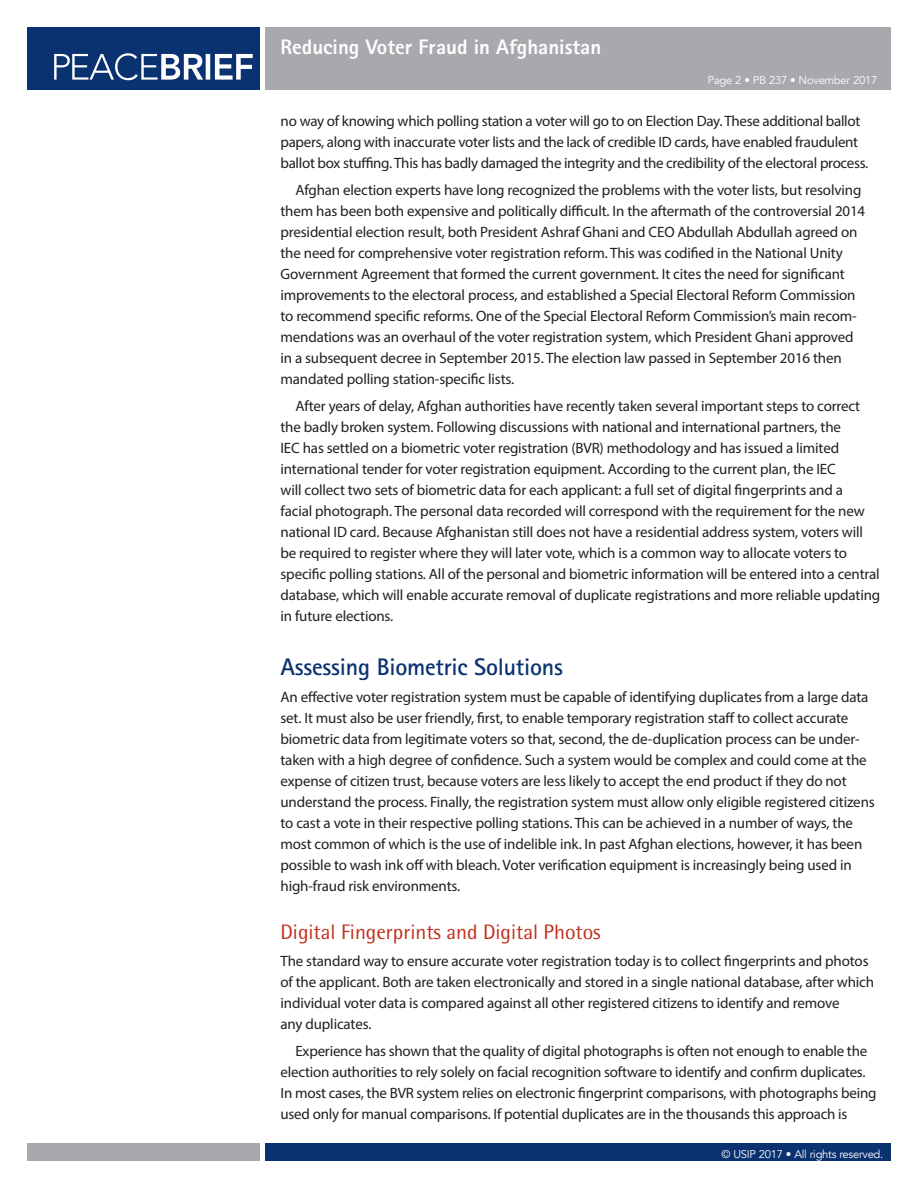
<style>
.page{position:relative;width:918px;height:1188px;background:#fff}
.page>*{position:absolute;margin:0;border:0;box-sizing:border-box;transform-origin:0 0}
.A1_head{font:700 24px "Rotis Sans Serif";letter-spacing:-.01em;color:#0b3270}
.A2_head{font:21px "Rotis Semi Sans";color:#c02d19}
.t1{font:800 21px "Rotis Sans Serif";color:#fff}
.bodytext_indent{font:15px/21px "Myriad Pro";letter-spacing:-.01em;color:#231f20}
.bodytext{font:15px/21px "Myriad Pro";letter-spacing:-.01em;color:#231f20}
.t2{font:11.25px "Avenir";letter-spacing:-.025em;color:#fff}
</style>
<div class="page">
<div style="left:265px;top:1143px;width:626px;height:18px;background:#0b3270"></div>
<div style="left:27px;top:1143px;width:233px;height:18px;background:#a8a9ad"></div>
<div style="left:265px;top:27px;width:626px;height:63px;background:#a8a9ad"></div>
<div style="left:27px;top:27px;width:233px;height:63px;background:#0b3270"></div>
<svg style="left:54px;top:53px;width:199px;height:27px"></svg>
<h2 class="t1" style="left:280px;top:34px;width:322px">Reducing Voter Fraud in Afghanistan</h2>
<p class="t2" style="left:708px;top:73px;width:171px">Page 2 • PB 237 • November 2017</p>
<p class="bodytext_indent" style="left:280px;top:110px;width:589px">no way of knowing which polling station a voter will go to on Election Day. These additional ballot papers, along with inaccurate voter lists and the lack of credible ID cards, have enabled fraudulent ballot box stuffing. This has badly damaged the integrity and the credibility of the electoral process.</p>
<p class="bodytext_indent" style="left:280px;top:179px;width:586px;text-indent:15px">Afghan election experts have long recognized the problems with the voter lists, but resolving them has been both expensive and politically difficult. In the aftermath of the controversial 2014 presidential election result, both President Ashraf Ghani and CEO Abdullah Abdullah agreed on the need for comprehensive voter registration reform. This was codified in the National Unity Government Agreement that formed the current government. It cites the need for significant improvements to the electoral process, and established a Special Electoral Reform Commission to recommend specific reforms. One of the Special Electoral Reform Commission’s main recom&shy;mendations was an overhaul of the voter registration system, which President Ghani approved in a subsequent decree in September 2015. The election law passed in September 2016 then mandated polling station-specific lists.</p>
<p class="bodytext_indent" style="left:280px;top:395px;width:601px;text-indent:15px">After years of delay, Afghan authorities have recently taken several important steps to correct the badly broken system. Following discussions with national and international partners, the<br>IEC has settled on a biometric voter registration (BVR) methodology and has issued a limited international tender for voter registration equipment. According to the current plan, the IEC<br>will collect two sets of biometric data for each applicant: a full set of digital fingerprints and a<br>facial photograph. The personal data recorded will correspond with the requirement for the new national ID card. Because Afghanistan still does not have a residential address system, voters will be required to register where they will later vote, which is a common way to allocate voters to specific polling stations. All of the personal and biometric information will be entered into a central database, which will enable accurate removal of duplicate registrations and more reliable updating in future elections.</p>
<p class="A1_head" style="left:280px;top:652px;width:284px">Assessing Biometric Solutions</p>
<p class="bodytext" style="left:280px;top:686px;width:596px">An effective voter registration system must be capable of identifying duplicates from a large data set. It must also be user friendly, first, to enable temporary registration staff to collect accurate biometric data from legitimate voters so that, second, the de-duplication process can be under&shy;taken with a high degree of confidence. Such a system would be complex and could come at the expense of citizen trust, because voters are less likely to accept the end product if they do not understand the process. Finally, the registration system must allow only eligible registered citizens to cast a vote in their respective polling stations. This can be achieved in a number of ways, the most common of which is the use of indelible ink. In past Afghan elections, however, it has been possible to wash ink off with bleach. Voter verification equipment is increasingly being used in high-fraud risk environments.</p>
<p class="A2_head" style="left:280px;top:920px;width:322px">Digital Fingerprints and Digital Photos</p>
<p class="bodytext" style="left:280px;top:950px;width:595px">The standard way to ensure accurate voter registration today is to collect fingerprints and photos of the applicant. Both are taken electronically and stored in a single national database, after which individual voter data is compared against all other registered citizens to identify and remove<br>any duplicates.</p>
<p class="bodytext_indent" style="left:280px;top:1040px;width:597px;text-indent:15px">Experience has shown that the quality of digital photographs is often not enough to enable the election authorities to rely solely on facial recognition software to identify and confirm duplicates.<br>In most cases, the BVR system relies on electronic fingerprint comparisons, with photographs being used only for manual comparisons. If potential duplicates are in the thousands this approach is</p>
<p class="t2" style="left:722px;top:1147px;width:163px">© USIP 2017 • All rights reserved.</p>
</div>
